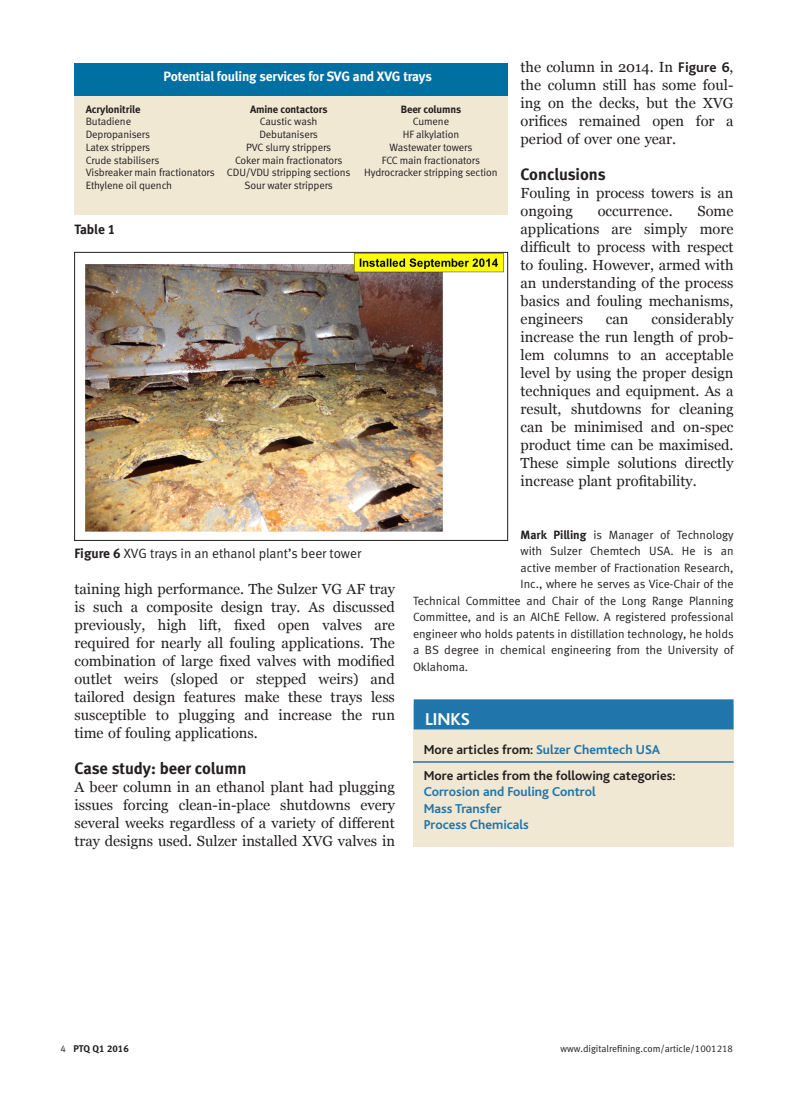
<style>
.page{position:relative;width:808px;height:1106px;background:#fff}
.page>*{position:absolute;margin:0;border:0;box-sizing:border-box;transform-origin:0 0}
.first_para{font:700 18px "Bliss";color:#fff}
.crosshead{font:16.5px "Meta Bold LF";color:#231f20}
.first_para-2{font:14.7px/18px "Georgia";color:#231f20;text-align:justify}
.company_line{font:700 13.5px "Bliss";color:#231f20}
.company_line-2{font:700 13.5px "Bliss";color:#2075aa}
.t1{font:13.5px "Meta Normal LF";color:#231f20}
.t2{font:13.5px "Meta Bold LF";letter-spacing:-.01em;color:#fff}
.t3{font:13.5px "Meta Bold LF";letter-spacing:-.005em;color:#231f20}
.biog{font:12px "Meta Normal LF";color:#231f20}
.t4{font:10.65px "Meta Normal LF";letter-spacing:-.01em;color:#231f20}
.t5{font:10.65px "Meta Bold LF";letter-spacing:-.01em;color:#231f20}
.text{font:9.75px "Meta Normal LF";color:#231f20}
.text-2{font:9.75px "Meta Bold LF";color:#231f20}
.s1{font-family:"Bliss";font-weight:700}
.s2{font-family:"Meta Bold LF"}
.s3{color:#2075aa}
.s4{font-family:"Meta Normal LF"}
</style>
<div class="page">
<div style="left:74px;top:88px;width:434px;height:127px;background:#f1e8d4"></div>
<div style="left:75px;top:63px;width:433px;height:32px;background:#0070a3"></div>
<img style="left:85px;top:254px;width:419px;height:278px">
<div style="left:74px;top:252px;width:434px;height:288px;border:1px solid #231f20"></div>
<div style="left:413px;top:704px;width:320px;height:142px;background:#f1e8d4"></div>
<div style="left:414px;top:700px;width:319px;height:28px;background:#2075aa"></div>
<div style="left:414px;top:699px;width:319px;height:30px;border:2px solid #2075aa"></div>
<hr style="left:413px;top:761px;width:320px;height:1px;background:#2075aa">
<p class="t2" style="left:163px;top:68px;width:270px">Potential fouling services for SVG and XVG trays</p>
<p class="t5" style="left:86px;top:102px;width:56px">Acrylonitrile</p>
<p class="t5" style="left:250px;top:102px;width:79px">Amine contactors</p>
<p class="t5" style="left:401px;top:102px;width:62px">Beer columns</p>
<p class="t4" style="left:86px;top:115px;width:47px">Butadiene</p>
<p class="t4" style="left:260px;top:115px;width:59px">Caustic wash</p>
<p class="t4" style="left:413px;top:115px;width:38px">Cumene</p>
<p class="t4" style="left:86px;top:128px;width:66px">Depropanisers</p>
<p class="t4" style="left:259px;top:128px;width:60px">Debutanisers</p>
<p class="t4" style="left:403px;top:128px;width:58px">HF alkylation</p>
<p class="t4" style="left:86px;top:141px;width:66px">Latex strippers</p>
<p class="t4" style="left:246px;top:141px;width:87px">PVC slurry strippers</p>
<p class="t4" style="left:390px;top:141px;width:84px">Wastewater towers</p>
<p class="t4" style="left:86px;top:154px;width:75px">Crude stabilisers</p>
<p class="t4" style="left:235px;top:154px;width:109px">Coker main fractionators</p>
<p class="t4" style="left:382px;top:154px;width:100px">FCC main fractionators</p>
<p class="t4" style="left:86px;top:167px;width:266px">Visbreaker main fractionators CDU/VDU stripping sections</p>
<p class="t4" style="left:364px;top:167px;width:135px">Hydrocracker stripping section</p>
<p class="t4" style="left:86px;top:179px;width:88px">Ethylene oil quench</p>
<p class="t4" style="left:244px;top:179px;width:90px">Sour water strippers</p>
<p class="t3" style="left:75px;top:221px;width:42px">Table 1</p>
<p class="first_para-2" style="left:521px;top:58px;width:214px">the column in 2014. In <span class="s1">Figure 6</span>, the column still has some foul&shy;ing on the decks, but the XVG orifices remained open for a period of over one year.</p>
<p class="crosshead" style="left:521px;top:164px;width:87px">Conclusions</p>
<p class="first_para-2" style="left:521px;top:184px;width:214px">Fouling in process towers is an ongoing</p>
<p class="first_para-2" style="left:521px;top:202px;width:214px;text-indent:177px">Some applications are simply more difficult to process with respect to fouling. However, armed with an understanding of the process basics and fouling mechanisms, engineers</p>
<p class="first_para-2" style="left:598px;top:202px;width:76px">occurrence.</p>
<p class="first_para-2" style="left:521px;top:310px;width:214px;text-indent:131px">considerably increase the run length of prob&shy;lem columns to an acceptable level by using the proper design techniques and equipment. As a result, shutdowns for cleaning can be minimised and on-spec product time can be maximised.<br>These simple solutions directly increase plant profitability.</p>
<p class="first_para-2" style="left:606px;top:310px;width:24px">can</p>
<p class="t1" style="left:74px;top:546px;width:288px"><span class="s2">Figure 6</span> XVG trays in an ethanol plant’s beer tower</p>
<p class="first_para-2" style="left:74px;top:580px;width:322px">taining high performance. The Sulzer VG AF tray is such a composite design tray. As discussed previously, high lift, fixed open valves are required for nearly all fouling applications. The combination of large fixed valves with modified outlet weirs (sloped or stepped weirs) and tailored design features make these trays less susceptible to plugging and increase the run time of fouling applications.</p>
<p class="crosshead" style="left:74px;top:758px;width:173px">Case study: beer column</p>
<p class="first_para-2" style="left:74px;top:778px;width:322px">A beer column in an ethanol plant had plugging issues forcing clean-in-place shutdowns every several weeks regardless of a variety of different tray designs used. Sulzer installed XVG valves in</p>
<p class="biog" style="left:521px;top:527px;width:215px"><span class="s2">Mark Pilling</span> is Manager of Technology</p>
<p class="biog" style="left:521px;top:544px;width:214px">with Sulzer Chemtech USA. He is an</p>
<p class="biog" style="left:521px;top:560px;width:214px">active member of Fractionation Research,</p>
<p class="biog" style="left:521px;top:577px;width:214px">Inc., where he serves as Vice-Chair of the</p>
<p class="biog" style="left:413px;top:593px;width:322px">Technical Committee and Chair of the Long Range Planning</p>
<p class="biog" style="left:413px;top:610px;width:322px">Committee, and is an AIChE Fellow. A registered professional</p>
<p class="biog" style="left:413px;top:626px;width:322px">engineer who holds patents in distillation technology, he holds</p>
<p class="biog" style="left:413px;top:643px;width:322px">a BS degree in chemical engineering from the University of</p>
<p class="biog" style="left:413px;top:659px;width:57px">Oklahoma.</p>
<p class="first_para" style="left:425px;top:709px;width:46px">LINKS</p>
<p class="company_line" style="left:424px;top:742px;width:238px">More articles from: <span class="s3">Sulzer Chemtech USA</span></p>
<p class="company_line" style="left:424px;top:768px;width:253px">More articles from the following categories:</p>
<p class="company_line-2" style="left:424px;top:784px;width:173px">Corrosion and Fouling Control</p>
<p class="company_line-2" style="left:424px;top:801px;width:79px">Mass Transfer</p>
<p class="company_line-2" style="left:424px;top:817px;width:107px">Process Chemicals</p>
<p class="text-2" style="left:61px;top:1043px;width:70px"><span class="s4">4</span> PTQ Q1 2016</p>
<p class="text" style="left:561px;top:1043px;width:174px">www.digitalrefining.com/article/1001218</p>
</div>
